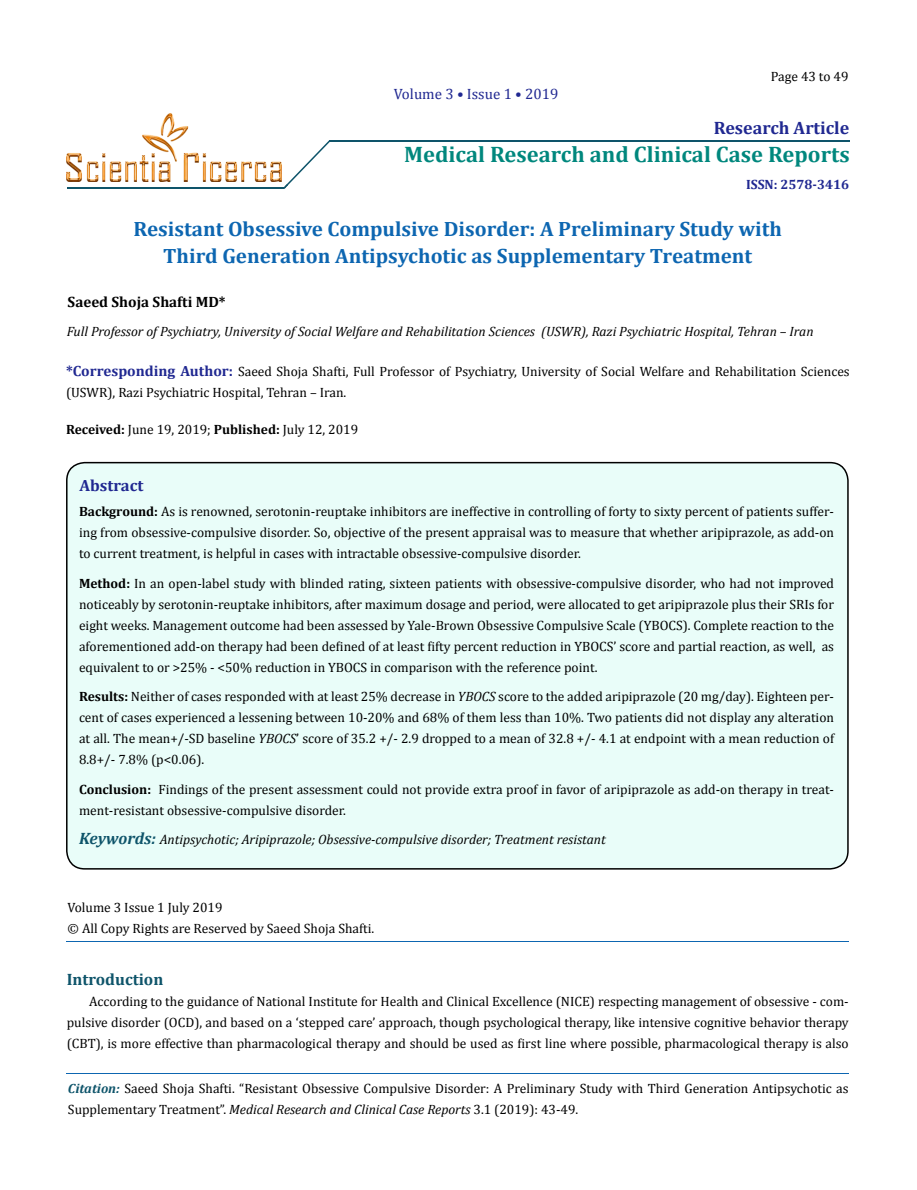
<style>
.page{position:relative;width:917px;height:1190px;background:#fff}
.page>*{position:absolute;margin:0;border:0;box-sizing:border-box;transform-origin:0 0}
.t1{font:700 22.5px "Cambria";color:#00877d}
.t2{font:700 20.85px/27px "Cambria";color:#0d66b1;text-align:center}
.t3{font:700 18px "Cambria";color:#202891}
.t4{font:700 16.5px "Cambria";color:#0e546a}
.t5{font:700 16.35px "Cambria";color:#202891}
.t6{font:700 15px "Cambria";color:#000}
.t7{font:15px "Cambria";color:#202891}
.t8{font:13.5px/21px "Cambria";color:#000}
.t9{font:italic 13.5px "Cambria";color:#000}
.t10{font:700 13.5px "Cambria";color:#202891}
.s1{font-weight:700;font-size:14.85px;color:#202891}
.s2{font-weight:700}
.s3{font-style:italic}
.s4{font-weight:700;font-size:16.5px;color:#0e546a}
.s5{font-weight:700;font-style:italic;font-size:13.35px;color:#0e546a}
</style>
<div class="page">
<div style="left:67px;top:462px;width:781px;height:406px;background:#e9fdf9;border-radius:18px"></div>
<div style="left:66px;top:462px;width:782px;height:407px;border:2px solid #000;border-radius:18px"></div>
<hr style="left:329px;top:140px;width:520px;height:2px;background:#0e546a">
<hr style="left:67px;top:187px;width:218px;height:1px;background:#0e546a">
<hr style="left:67px;top:1073px;width:781px;height:1px;background:#0d66b1">
<hr style="left:67px;top:941px;width:781px;height:1px;background:#0d66b1">
<img style="left:67px;top:113px;width:214px;height:69px">
<svg style="left:284px;top:140px;width:46px;height:49px"></svg>
<p class="t7" style="left:394px;top:85px;width:166px">Volume 3 • Issue 1 • 2019</p>
<p class="t8" style="left:770px;top:66px;width:79px">Page 43 to 49</p>
<h3 class="t3" style="left:713px;top:117px;width:137px">Research Article</h3>
<h1 class="t1" style="left:404px;top:141px;width:447px">Medical Research and Clinical Case Reports</h1>
<p class="t10" style="left:746px;top:176px;width:104px">ISSN: 2578-3416</p>
<h2 class="t2" style="left:133px;top:215px;width:650px">Resistant Obsessive Compulsive Disorder: A Preliminary Study with<br>Third Generation Antipsychotic as Supplementary Treatment</h2>
<p class="t6" style="left:68px;top:293px;width:160px">Saeed Shoja Shafti MD*</p>
<p class="t9" style="left:67px;top:323px;width:748px">Full Professor of Psychiatry, University of Social Welfare and Rehabilitation Sciences (USWR), Razi Psychiatric Hospital, Tehran – Iran</p>
<p class="t8" style="left:66px;top:360px;width:785px"><span class="s1">*Corresponding Author:</span> Saeed Shoja Shafti, Full Professor of Psychiatry, University of Social Welfare and Rehabilitation Sciences (USWR), Razi Psychiatric Hospital, Tehran – Iran.</p>
<p class="t8" style="left:66px;top:419px;width:294px"><span class="s2">Received:</span> June 19, 2019; <span class="s2">Published:</span> July 12, 2019</p>
<p class="t5" style="left:80px;top:475px;width:65px">Abstract</p>
<p class="t8" style="left:79px;top:501px;width:756px;text-align:justify"><span class="s2">Background:</span> As is renowned, serotonin-reuptake inhibitors are ineffective in controlling of forty to sixty percent of patients suffer&shy;ing from obsessive-compulsive disorder. So, objective of the present appraisal was to measure that whether aripiprazole, as add-on to current treatment, is helpful in cases with intractable obsessive-compulsive disorder.</p>
<p class="t8" style="left:79px;top:573px;width:756px;text-align:justify"><span class="s2">Method:</span> In an open-label study with blinded rating, sixteen patients with obsessive-compulsive disorder, who had not improved noticeably by serotonin-reuptake inhibitors, after maximum dosage and period, were allocated to get aripiprazole plus their SRIs for eight weeks. Management outcome had been assessed by Yale-Brown Obsessive Compulsive Scale (YBOCS). Complete reaction to the aforementioned add-on therapy had been defined of at least fifty percent reduction in YBOCS’ score and partial reaction, as well, as equivalent to or &gt;25% - &lt;50% reduction in YBOCS in comparison with the reference point.</p>
<p class="t8" style="left:79px;top:685px;width:756px;text-align:justify"><span class="s2">Results:</span> Neither of cases responded with at least 25% decrease in <span class="s3">YBOCS</span> score to the added aripiprazole (20 mg/day). Eighteen per&shy;cent of cases experienced a lessening between 10-20% and 68% of them less than 10%. Two patients did not display any alteration at all. The mean+/-SD baseline <span class="s3">YBOCS</span>’ score of 35.2 +/- 2.9 dropped to a mean of 32.8 +/- 4.1 at endpoint with a mean reduction of 8.8+/- 7.8% (p&lt;0.06).</p>
<p class="t8" style="left:79px;top:778px;width:756px"><span class="s2">Conclusion:</span> Findings of the present assessment could not provide extra proof in favor of aripiprazole as add-on therapy in treat&shy;ment-resistant obsessive-compulsive disorder.</p>
<p class="t9" style="left:79px;top:831px;width:528px"><span class="s4">Keywords:</span> Antipsychotic; Aripiprazole; Obsessive-compulsive disorder; Treatment resistant</p>
<p class="t8" style="left:68px;top:896px;width:308px">Volume 3 Issue 1 July 2019<br>© All Copy Rights are Reserved by Saeed Shoja Shafti.</p>
<p class="t4" style="left:67px;top:969px;width:98px">Introduction</p>
<p class="t8" style="left:67px;top:990px;width:783px;text-align:justify;text-indent:23px">According to the guidance of National Institute for Health and Clinical Excellence (NICE) respecting management of obsessive - com&shy;pulsive disorder (OCD), and based on a ‘stepped care’ approach, though psychological therapy, like intensive cognitive behavior therapy (CBT), is more effective than pharmacological therapy and should be used as first line where possible, pharmacological therapy is also</p>
<p class="t8" style="left:68px;top:1077px;width:782px"><span class="s5">Citation:</span> Saeed Shoja Shafti. “Resistant Obsessive Compulsive Disorder: A Preliminary Study with Third Generation Antipsychotic as<br>Supplementary Treatment”. <span class="s3">Medical Research and Clinical Case Reports</span> 3.1 (2019): 43-49.</p>
</div>
